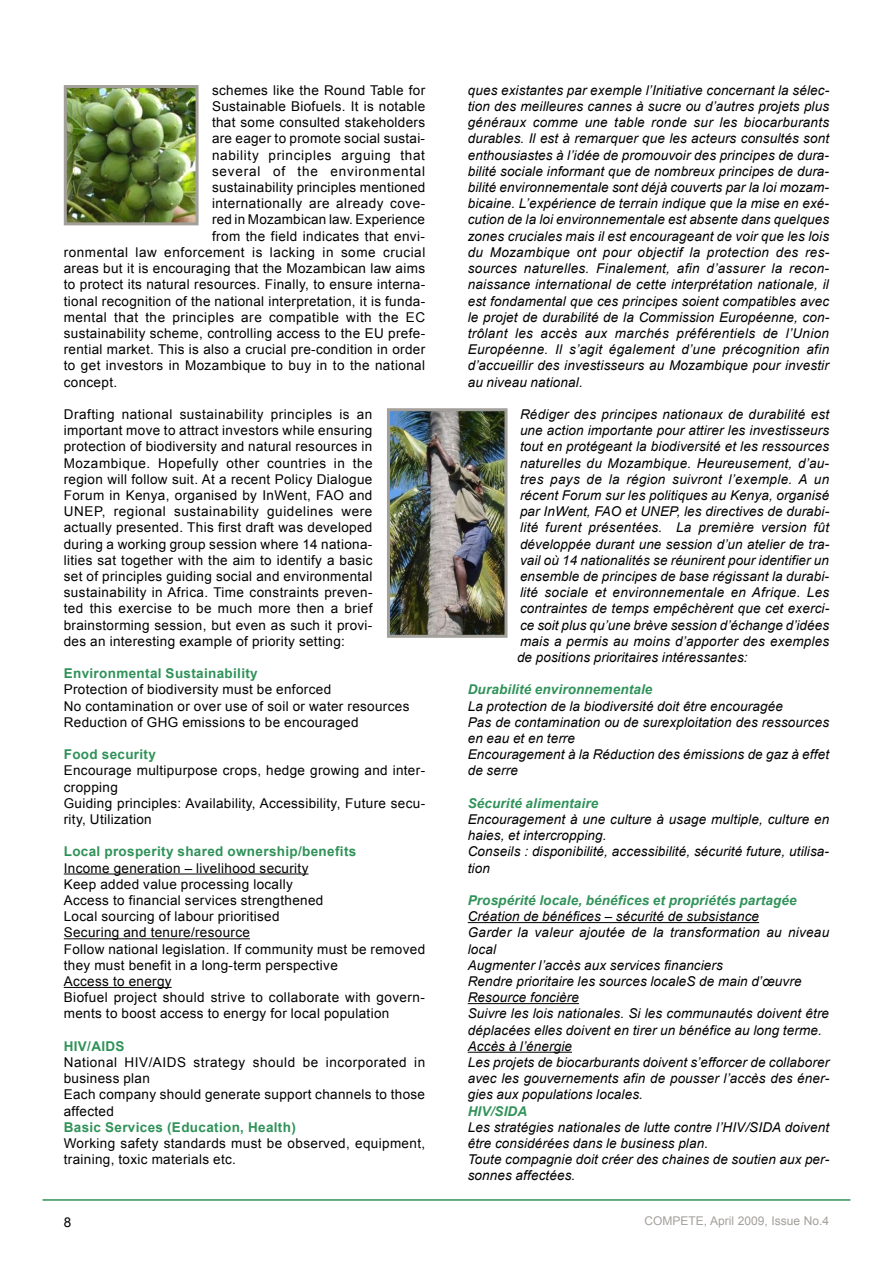
<style>
.page{position:relative;width:893px;height:1263px;background:#fff}
.page>*{position:absolute;margin:0;border:0;box-sizing:border-box;transform-origin:0 0}
.t1{font:italic 13.5px/16.2px "Arial";letter-spacing:.01em;color:#000}
.t2{font:13.5px/16.2px "Arial";letter-spacing:.025em;color:#000}
.t3{font:700 13.5px "Arial";letter-spacing:.025em;color:#309259}
.t4{font:italic 700 13.5px "Arial";letter-spacing:.01em;color:#309259}
.t5{font:13.5px "Arial";letter-spacing:.05em;color:#000}
.t6{font:13.5px "Arial";letter-spacing:.06em;color:#000}
.t7{font:12px "Arial";color:#a39f9a}
</style>
<div class="page">
<hr style="left:43px;top:1199px;width:807px;height:2px;background:#309259">
<hr style="left:64px;top:873px;width:244px;height:1px;background:#000">
<hr style="left:64px;top:938px;width:186px;height:1px;background:#000">
<hr style="left:64px;top:987px;width:108px;height:1px;background:#000">
<hr style="left:468px;top:922px;width:291px;height:1px;background:#000">
<hr style="left:468px;top:1003px;width:111px;height:1px;background:#000">
<hr style="left:468px;top:1052px;width:104px;height:1px;background:#000">
<img style="left:68px;top:89px;width:127px;height:132px">
<div style="left:64px;top:85px;width:135px;height:140px;border:3px solid #a39f9a"></div>
<img style="left:391px;top:412px;width:112px;height:222px">
<div style="left:387px;top:408px;width:120px;height:230px;border:3px solid #a39f9a"></div>
<p class="t2" style="left:212px;top:82px;width:215px">schemes like the Round Table for</p>
<p class="t2" style="left:212px;top:98px;width:215px">Sustainable Biofuels. It is notable</p>
<p class="t2" style="left:212px;top:115px;width:215px">that some consulted stakeholders</p>
<p class="t2" style="left:212px;top:131px;width:215px">are eager to promote social sustai-</p>
<p class="t5" style="left:212px;top:146px;width:215px">nability principles arguing that</p>
<p class="t6" style="left:212px;top:162px;width:215px">several of the environmental</p>
<p class="t2" style="left:212px;top:179px;width:215px">sustainability principles mentioned</p>
<p class="t2" style="left:212px;top:196px;width:215px">internationally are already cove-</p>
<p class="t2" style="left:212px;top:212px;width:215px">red in Mozambican law. Experience</p>
<p class="t2" style="left:212px;top:228px;width:215px">from the field indicates that envi-</p>
<p class="t2" style="left:64px;top:244px;width:363px">ronmental law enforcement is lacking in some crucial</p>
<p class="t2" style="left:64px;top:260px;width:363px">areas but it is encouraging that the Mozambican law aims</p>
<p class="t2" style="left:64px;top:277px;width:363px">to protect its natural resources. Finally, to ensure interna-</p>
<p class="t2" style="left:64px;top:293px;width:363px">tional recognition of the national interpretation, it is funda-</p>
<p class="t2" style="left:64px;top:309px;width:363px">mental that the principles are compatible with the EC</p>
<p class="t2" style="left:64px;top:325px;width:363px">sustainability scheme, controlling access to the EU prefe-</p>
<p class="t2" style="left:64px;top:341px;width:363px">rential market. This is also a crucial pre-condition in order</p>
<p class="t2" style="left:64px;top:358px;width:363px">to get investors in Mozambique to buy in to the national</p>
<p class="t2" style="left:64px;top:374px;width:55px">concept.</p>
<p class="t2" style="left:64px;top:406px;width:310px;text-align:justify">Drafting national sustainability principles is an important move to attract investors while ensuring protection of biodiversity and natural resources in Mozambique. Hopefully other countries in the region will follow suit. At a recent Policy Dialogue Forum in Kenya, organised by InWent, FAO and UNEP, regional sustainability guidelines were actually presented. This first draft was developed during a working group session where 14 nationa&shy;lities sat together with the aim to identify a basic set of principles guiding social and environmental sustainability in Africa. Time constraints preven&shy;ted this exercise to be much more then a brief brainstorming session, but even as such it provi&shy;des an interesting example of priority setting:</p>
<p class="t3" style="left:64px;top:664px;width:196px">Environmental Sustainability</p>
<p class="t2" style="left:64px;top:682px;width:347px">Protection of biodiversity must be enforced<br>No contamination or over use of soil or water resources<br>Reduction of GHG emissions to be encouraged</p>
<p class="t3" style="left:64px;top:745px;width:94px">Food security</p>
<p class="t2" style="left:64px;top:763px;width:363px">Encourage multipurpose crops, hedge growing and inter&shy;cropping<br>Guiding principles: Availability, Accessibility, Future secu&shy;rity, Utilization</p>
<p class="t3" style="left:64px;top:843px;width:294px">Local prosperity shared ownership/benefits</p>
<p class="t2" style="left:64px;top:860px;width:363px">Income generation – livelihood security<br>Keep added value processing locally<br>Access to financial services strengthened<br>Local sourcing of labour prioritised<br>Securing and tenure/resource<br>Follow national legislation. If community must be removed they must benefit in a long-term perspective<br>Access to energy<br>Biofuel project should strive to collaborate with govern&shy;ments to boost access to energy for local population</p>
<p class="t3" style="left:64px;top:1037px;width:62px">HIV/AIDS</p>
<p class="t2" style="left:64px;top:1054px;width:363px">National HIV/AIDS strategy should be incorporated in business plan<br>Each company should generate support channels to those affected</p>
<p class="t3" style="left:64px;top:1118px;width:234px">Basic Services (Education, Health)</p>
<p class="t2" style="left:64px;top:1135px;width:363px">Working safety standards must be observed, equipment, training, toxic materials etc.</p>
<p class="t1" style="left:468px;top:82px;width:363px;text-align:justify">ques existantes par exemple l’Initiative concernant la sélec&shy;tion des meilleures cannes à sucre ou d’autres projets plus généraux comme une table ronde sur les biocarburants durables. Il est à remarquer que les acteurs consultés sont enthousiastes à l’idée de promouvoir des principes de dura&shy;bilité sociale informant que de nombreux principes de dura&shy;bilité environnementale sont déjà couverts par la loi mozam&shy;bicaine. L’expérience de terrain indique que la mise en exé&shy;cution de la loi environnementale est absente dans quelques zones cruciales mais il est encourageant de voir que les lois du Mozambique ont pour objectif la protection des res&shy;sources naturelles. Finalement, afin d’assurer la recon&shy;naissance international de cette interprétation nationale, il est fondamental que ces principes soient compatibles avec le projet de durabilité de la Commission Européenne, con&shy;trôlant les accès aux marchés préférentiels de l’Union Européenne. Il s’agit également d’une précognition afin d’accueillir des investisseurs au Mozambique pour investir au niveau national.</p>
<p class="t1" style="left:517px;top:406px;width:314px;text-align:justify">Rédiger des principes nationaux de durabilité est une action importante pour attirer les investisseurs tout en protégeant la biodiversité et les ressources naturelles du Mozambique. Heureusement, d’au&shy;tres pays de la région suivront l’exemple. A un récent Forum sur les politiques au Kenya, organisé par InWent, FAO et UNEP, les directives de durabi&shy;lité furent présentées. La première version fût développée durant une session d’un atelier de tra&shy;vail où 14 nationalités se réunirent pour identifier un ensemble de principes de base régissant la durabi&shy;lité sociale et environnementale en Afrique. Les contraintes de temps empêchèrent que cet exerci&shy;ce soit plus qu’une brève session d’échange d’idées mais a permis au moins d’apporter des exemples de positions prioritaires intéressantes:</p>
<p class="t4" style="left:468px;top:681px;width:186px">Durabilité environnementale</p>
<p class="t1" style="left:468px;top:698px;width:363px">La protection de la biodiversité doit être encouragée<br>Pas de contamination ou de surexploitation des ressources en eau et en terre<br>Encouragement à la Réduction des émissions de gaz à effet de serre</p>
<p class="t4" style="left:468px;top:794px;width:132px">Sécurité alimentaire</p>
<p class="t1" style="left:468px;top:811px;width:363px">Encouragement à une culture à usage multiple, culture en haies, et intercropping.<br>Conseils : disponibilité, accessibilité, sécurité future, utilisa&shy;tion</p>
<p class="t4" style="left:468px;top:891px;width:330px">Prospérité locale, bénéfices et propriétés partagée</p>
<p class="t1" style="left:468px;top:908px;width:363px">Création de bénéfices – sécurité de subsistance<br>Garder la valeur ajoutée de la transformation au niveau local<br>Augmenter l’accès aux services financiers<br>Rendre prioritaire les sources localeS de main d’œuvre Resource foncière<br>Suivre les lois nationales. Si les communautés doivent être déplacées elles doivent en tirer un bénéfice au long terme.<br>Accès à l’énergie<br>Les projets de biocarburants doivent s’efforcer de collaborer avec les gouvernements afin de pousser l’accès des éner&shy;gies aux populations locales.</p>
<p class="t4" style="left:468px;top:1102px;width:61px">HIV/SIDA</p>
<p class="t1" style="left:468px;top:1119px;width:363px">Les stratégies nationales de lutte contre l’HIV/SIDA doivent être considérées dans le business plan.<br>Toute compagnie doit créer des chaines de soutien aux per&shy;sonnes affectées.</p>
<p class="t2" style="left:64px;top:1214px;width:9px">8</p>
<p class="t7" style="left:644px;top:1213px;width:186px">COMPETE, April 2009, Issue No.4</p>
</div>
